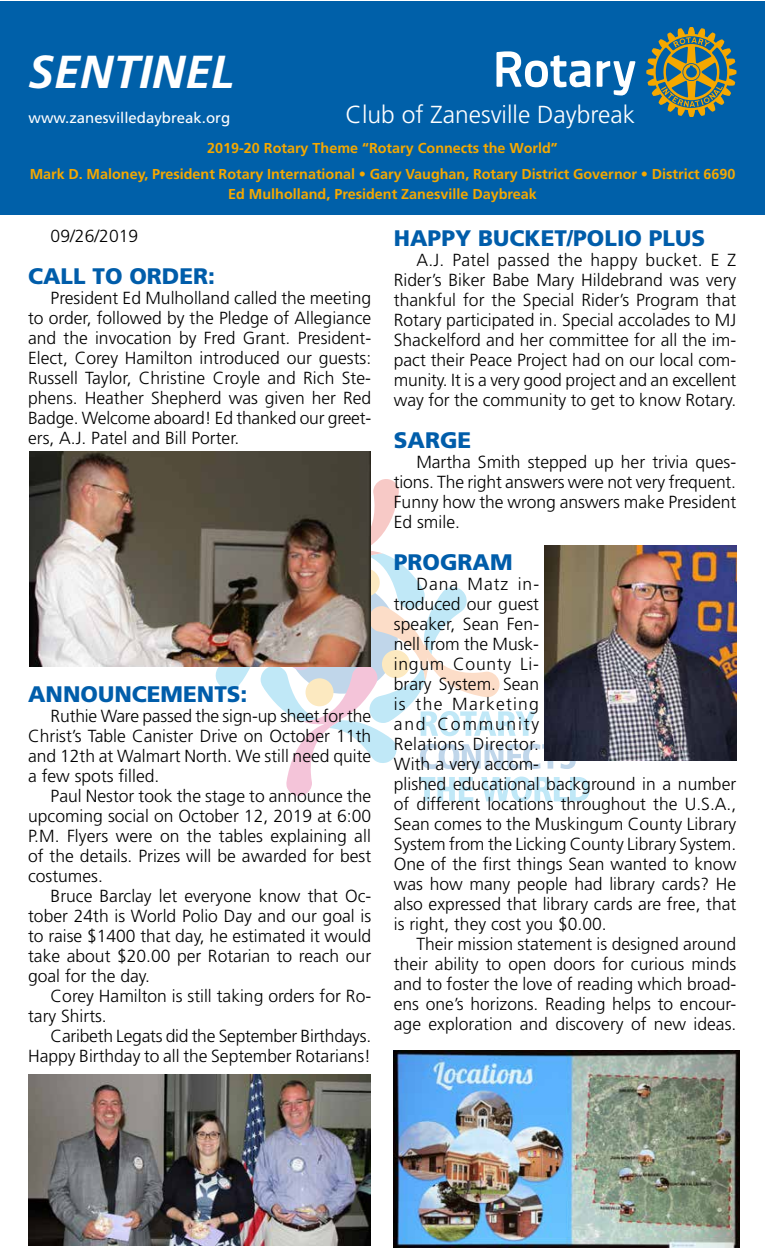
<style>
.page{position:relative;width:765px;height:1260px;background:#fff}
.page>*{position:absolute;margin:0;border:0;box-sizing:border-box;transform-origin:0 0}
.t1{font:italic 700 46.25px "Frutiger";color:#fff}
.t2{font:300 24.62px "Frutiger";color:#fff}
.t3{font:900 22.5px "Frutiger";color:#005daa}
.t4{font:300 17.5px/20px "Frutiger";color:#000;text-align:justify}
.t5{font:15px "Frutiger";color:#fff}
.t6{font:700 14.38px/25.6px "Frutiger";color:#f5a800;text-align:center}
</style>
<div class="page">
<svg style="left:215px;top:479px;width:375px;height:323px"></svg>
<div style="left:0;top:1px;width:765px;height:214px;background:#0060a9"></div>
<svg style="left:497px;top:51px;width:138px;height:45px"></svg>
<svg style="left:646px;top:27px;width:90px;height:90px"></svg>
<img style="left:394px;top:1050px;width:346px;height:197px">
<img style="left:30px;top:451px;width:341px;height:216px">
<img style="left:29px;top:1074px;width:342px;height:172px">
<img style="left:545px;top:545px;width:191px;height:215px">
<h1 class="t1" style="left:29px;top:45px;width:207px">SENTINEL</h1>
<p class="t5" style="left:29px;top:109px;width:203px">www.zanesvilledaybreak.org</p>
<h2 class="t2" style="left:346px;top:100px;width:291px">Club of Zanesville Daybreak</h2>
<p class="t6" style="left:30px;top:135px;width:707px">2019-20 Rotary Theme “Rotary Connects the World”<br>Mark D. Maloney, President Rotary International • Gary Vaughan, Rotary District Governor • District 6690</p>
<p class="t6" style="left:228px;top:181px;width:310px">Ed Mulholland, President Zanesville Daybreak</p>
<p class="t4" style="left:51px;top:226px;width:89px">09/26/2019</p>
<p class="t3" style="left:28px;top:263px;width:188px">CALL TO ORDER:</p>
<p class="t4" style="left:28px;top:288px;width:345px;text-indent:23px">President Ed Mulholland called the meeting to order, followed by the Pledge of Allegiance and the invocation by Fred Grant. President-Elect, Corey Hamilton introduced our guests:<br>Russell Taylor, Christine Croyle and Rich Ste&shy;phens. Heather Shepherd was given her Red Badge. Welcome aboard! Ed thanked our greet&shy;ers, A.J. Patel and Bill Porter.</p>
<p class="t3" style="left:28px;top:681px;width:221px">ANNOUNCEMENTS:</p>
<p class="t4" style="left:28px;top:706px;width:345px;text-indent:23px">Ruthie Ware passed the sign-up sheet for the Christ’s Table Canister Drive on October 11th and 12th at Walmart North. We still need quite a few spots filled.</p>
<p class="t4" style="left:28px;top:786px;width:345px;text-indent:23px">Paul Nestor took the stage to announce the upcoming social on October 12, 2019 at 6:00<br>P.M. Flyers were on the tables explaining all of the details. Prizes will be awarded for best costumes.</p>
<p class="t4" style="left:28px;top:886px;width:345px;text-indent:23px">Bruce Barclay let everyone know that Oc&shy;tober 24th is World Polio Day and our goal is to raise $1400 that day, he estimated it would take about $20.00 per Rotarian to reach our goal for the day.</p>
<p class="t4" style="left:28px;top:986px;width:345px;text-indent:23px">Corey Hamilton is still taking orders for Ro&shy;tary Shirts.</p>
<p class="t4" style="left:28px;top:1026px;width:345px;text-align:right">Caribeth Legats did the September Birthdays.<br>Happy Birthday to all the September Rotarians!</p>
<p class="t3" style="left:394px;top:225px;width:313px">HAPPY BUCKET/POLIO PLUS</p>
<p class="t4" style="left:394px;top:250px;width:344px;text-indent:23px">A.J. Patel passed the happy bucket. E Z Rider’s Biker Babe Mary Hildebrand was very thankful for the Special Rider’s Program that Rotary participated in. Special accolades to MJ Shackelford and her committee for all the im&shy;pact their Peace Project had on our local com&shy;munity. It is a very good project and an excellent way for the community to get to know Rotary.</p>
<p class="t3" style="left:394px;top:427px;width:79px">SARGE</p>
<p class="t4" style="left:394px;top:452px;width:344px;text-indent:23px">Martha Smith stepped up her trivia ques&shy;tions. The right answers were not very frequent.<br>Funny how the wrong answers make President Ed smile.</p>
<p class="t3" style="left:394px;top:549px;width:120px">PROGRAM</p>
<p class="t4" style="left:394px;top:574px;width:344px;text-align:left;text-indent:23px">Dana Matz in-<br>troduced our guest<br>speaker, Sean Fen-<br>nell from the Musk-<br>ingum County Li-<br>brary System. Sean<br>is the Marketing<br>and Community<br>Relations Director.<br>With a very accom-<br>plished educational background in a number of different locations throughout the U.S.A.,<br>Sean comes to the Muskingum County Library<br>System from the Licking County Library System.<br>One of the first things Sean wanted to know was how many people had library cards? He also expressed that library cards are free, that is right, they cost you $0.00.</p>
<p class="t4" style="left:394px;top:934px;width:344px;text-indent:23px">Their mission statement is designed around their ability to open doors for curious minds and to foster the love of reading which broad&shy;ens one’s horizons. Reading helps to encour&shy;age exploration and discovery of new ideas.</p>
</div>
